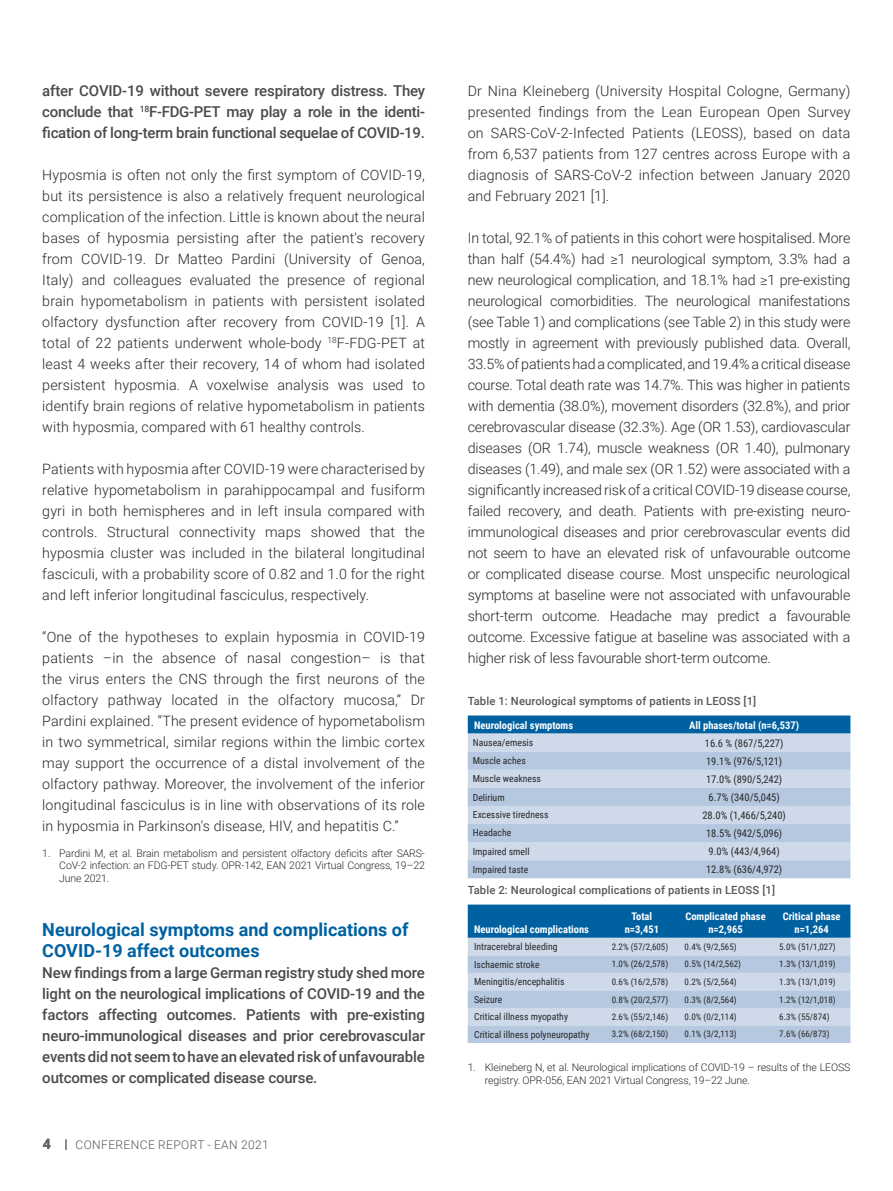
<style>
.page{position:relative;width:893px;height:1191px;background:#fff}
.page>*{position:absolute;margin:0;border:0;box-sizing:border-box;transform-origin:0 0}
.t1{font:700 18px/21px "Roboto";color:#0061a1}
.t2{font:500 15px/21px "Roboto";letter-spacing:-.02em;color:#4b4b4d;text-align:justify}
.t3{font:300 14.25px/21px "Roboto";letter-spacing:.01em;color:#282829;text-align:justify}
.t4{font:700 14.25px "Roboto";color:#616264}
.t5{font:300 12px "Roboto";letter-spacing:.035em;color:#58585a}
.t6{font:500 11.25px "Roboto";letter-spacing:.01em;color:#58585a}
.t7{font:300 10.5px/12.6px "Roboto";letter-spacing:-.01em;color:#282829;text-align:justify}
.t8{font:10.5px "Roboto Condensed";color:#282829}
.t9{font:700 10.5px/12.6px "Roboto Condensed";color:#fff;text-align:center}
.t10{font:9.75px "Roboto Condensed";color:#282829}
.t11{font:9px "Roboto Condensed";color:#282829}
</style>
<div class="page">
<div style="left:468px;top:715px;width:382px;height:18px;background:#0061a1"></div>
<div style="left:468px;top:733px;width:382px;height:18px;background:#cedaea"></div>
<svg style="left:468px;top:751px;width:382px;height:127px;background:#c0d0e4"></svg>
<svg style="left:468px;top:904px;width:382px;height:139px;background:#93b6d5"></svg>
<p class="t2" style="left:42px;top:80px;width:384px">after COVID-19 without severe respiratory distress. They conclude that <sup>18</sup>F-FDG-PET may play a role in the identi&shy;fication of long-term brain functional sequelae of COVID-19.</p>
<p class="t3" style="left:42px;top:164px;width:384px">Hyposmia is often not only the first symptom of COVID-19, but its persistence is also a relatively frequent neurological complication of the infection. Little is known about the neural bases of hyposmia persisting after the patient's recovery from COVID-19. Dr Matteo Pardini (University of Genoa, Italy) and colleagues evaluated the presence of regional brain hypometabolism in patients with persistent isolated olfactory dysfunction after recovery from COVID-19 [1]. A total of 22 patients underwent whole-body <sup>18</sup>F-FDG-PET at least 4 weeks after their recovery, 14 of whom had isolated persistent hyposmia. A voxelwise analysis was used to identify brain regions of relative hypometabolism in patients with hyposmia, compared with 61 healthy controls.</p>
<p class="t3" style="left:42px;top:458px;width:384px">Patients with hyposmia after COVID-19 were characterised by relative hypometabolism in parahippocampal and fusiform gyri in both hemispheres and in left insula compared with controls. Structural connectivity maps showed that the hyposmia cluster was included in the bilateral longitudinal fasciculi, with a probability score of 0.82 and 1.0 for the right and left inferior longitudinal fasciculus, respectively.</p>
<p class="t3" style="left:42px;top:626px;width:384px">“One of the hypotheses to explain hyposmia in COVID-19 patients –in the absence of nasal congestion– is that the virus enters the CNS through the first neurons of the olfactory pathway located in the olfactory mucosa,” Dr Pardini explained. “The present evidence of hypometabolism in two symmetrical, similar regions within the limbic cortex may support the occurrence of a distal involvement of the olfactory pathway. Moreover, the involvement of the inferior longitudinal fasciculus is in line with observations of its role in hyposmia in Parkinson's disease, HIV, and hepatitis C.”</p>
<p class="t7" style="left:59px;top:846px;width:367px;text-indent:-17px">1. Pardini M, et al. Brain metabolism and persistent olfactory deficits after SARS-CoV-2 infection: an FDG-PET study. OPR-142, EAN 2021 Virtual Congress, 19–22<br>June 2021.</p>
<p class="t1" style="left:42px;top:918px;width:368px">Neurological symptoms and complications of<br>COVID-19 affect outcomes</p>
<p class="t2" style="left:42px;top:962px;width:384px">New findings from a large German registry study shed more light on the neurological implications of COVID-19 and the factors affecting outcomes. Patients with pre-existing neuro-immunological diseases and prior cerebrovascular events did not seem to have an elevated risk of unfavourable outcomes or complicated disease course.</p>
<p class="t4" style="left:43px;top:1133px;width:10px">4</p>
<p class="t5" style="left:75px;top:1136px;width:195px">CONFERENCE REPORT - EAN 2021</p>
<p class="t3" style="left:468px;top:80px;width:384px">Dr Nina Kleineberg (University Hospital Cologne, Germany) presented findings from the Lean European Open Survey on SARS-CoV-2-Infected Patients (LEOSS), based on data from 6,537 patients from 127 centres across Europe with a diagnosis of SARS-CoV-2 infection between January 2020 and February 2021 [1].</p>
<p class="t3" style="left:468px;top:227px;width:384px">In total, 92.1% of patients in this cohort were hospitalised. More than half (54.4%) had ≥1 neurological symptom, 3.3% had a new neurological complication, and 18.1% had ≥1 pre-existing neurological comorbidities. The neurological manifestations (see Table 1) and complications (see Table 2) in this study were mostly in agreement with previously published data. Overall, 33.5% of patients had a complicated, and 19.4% a critical disease course. Total death rate was 14.7%. This was higher in patients with dementia (38.0%), movement disorders (32.8%), and prior cerebrovascular disease (32.3%). Age (OR 1.53), cardiovascular diseases (OR 1.74), muscle weakness (OR 1.40), pulmonary diseases (1.49), and male sex (OR 1.52) were associated with a significantly increased risk of a critical COVID-19 disease course, failed recovery, and death. Patients with pre-existing neuro&shy;immunological diseases and prior cerebrovascular events did not seem to have an elevated risk of unfavourable outcome or complicated disease course. Most unspecific neurological symptoms at baseline were not associated with unfavourable short-term outcome. Headache may predict a favourable outcome. Excessive fatigue at baseline was associated with a higher risk of less favourable short-term outcome.</p>
<p class="t6" style="left:468px;top:693px;width:290px">Table 1: Neurological symptoms of patients in LEOSS [1]</p>
<p class="t9" style="left:474px;top:718px;width:101px">Neurological symptoms</p>
<p class="t9" style="left:689px;top:718px;width:111px">All phases/total (n=6,537)</p>
<p class="t10" style="left:473px;top:735px;width:62px">Nausea/emesis</p>
<p class="t8" style="left:705px;top:735px;width:80px">16.6 % (867/5,227)</p>
<p class="t10" style="left:473px;top:754px;width:54px">Muscle aches</p>
<p class="t8" style="left:706px;top:753px;width:78px">19.1% (976/5,121)</p>
<p class="t10" style="left:473px;top:772px;width:70px">Muscle weakness</p>
<p class="t8" style="left:706px;top:771px;width:78px">17.0% (890/5,242)</p>
<p class="t10" style="left:473px;top:790px;width:33px">Delirium</p>
<p class="t8" style="left:709px;top:789px;width:73px">6.7% (340/5,045)</p>
<p class="t10" style="left:473px;top:808px;width:77px">Excessive tiredness</p>
<p class="t8" style="left:702px;top:808px;width:85px">28.0% (1,466/5,240)</p>
<p class="t10" style="left:473px;top:826px;width:40px">Headache</p>
<p class="t8" style="left:706px;top:826px;width:78px">18.5% (942/5,096)</p>
<p class="t10" style="left:473px;top:844px;width:58px">Impaired smell</p>
<p class="t8" style="left:709px;top:844px;width:73px">9.0% (443/4,964)</p>
<p class="t10" style="left:473px;top:862px;width:57px">Impaired taste</p>
<p class="t8" style="left:706px;top:862px;width:78px">12.8% (636/4,972)</p>
<p class="t6" style="left:468px;top:882px;width:309px">Table 2: Neurological complications of patients in LEOSS [1]</p>
<p class="t9" style="left:474px;top:922px;width:116px">Neurological complications</p>
<p class="t9" style="left:625px;top:909px;width:36px">Total n=3,451</p>
<p class="t9" style="left:685px;top:909px;width:82px">Complicated phase n=2,965</p>
<p class="t9" style="left:783px;top:909px;width:59px">Critical phase n=1,264</p>
<p class="t10" style="left:474px;top:940px;width:85px">Intracerebral bleeding</p>
<p class="t11" style="left:612px;top:940px;width:58px">2.2% (57/2,605)</p>
<p class="t11" style="left:685px;top:940px;width:54px">0.4% (9/2,565)</p>
<p class="t11" style="left:779px;top:940px;width:58px">5.0% (51/1,027)</p>
<p class="t10" style="left:474px;top:957px;width:67px">Ischaemic stroke</p>
<p class="t11" style="left:612px;top:957px;width:58px">1.0% (26/2,578)</p>
<p class="t11" style="left:685px;top:957px;width:58px">0.5% (14/2,562)</p>
<p class="t11" style="left:779px;top:957px;width:58px">1.3% (13/1,019)</p>
<p class="t10" style="left:474px;top:975px;width:92px">Meningitis/encephalitis</p>
<p class="t11" style="left:612px;top:975px;width:58px">0.6% (16/2,578)</p>
<p class="t11" style="left:685px;top:975px;width:54px">0.2% (5/2,564)</p>
<p class="t11" style="left:779px;top:975px;width:58px">1.3% (13/1,019)</p>
<p class="t10" style="left:474px;top:992px;width:30px">Seizure</p>
<p class="t11" style="left:612px;top:993px;width:58px">0.8% (20/2,577)</p>
<p class="t11" style="left:685px;top:993px;width:54px">0.3% (8/2,564)</p>
<p class="t11" style="left:779px;top:993px;width:58px">1.2% (12/1,018)</p>
<p class="t10" style="left:474px;top:1010px;width:95px">Critical illness myopathy</p>
<p class="t11" style="left:612px;top:1010px;width:58px">2.6% (55/2,146)</p>
<p class="t11" style="left:685px;top:1010px;width:54px">0.0% (0/2,114)</p>
<p class="t11" style="left:779px;top:1010px;width:52px">6.3% (55/874)</p>
<p class="t10" style="left:474px;top:1027px;width:117px">Critical illness polyneuropathy</p>
<p class="t11" style="left:612px;top:1027px;width:58px">3.2% (68/2,150)</p>
<p class="t11" style="left:685px;top:1027px;width:54px">0.1% (3/2,113)</p>
<p class="t11" style="left:779px;top:1027px;width:52px">7.6% (66/873)</p>
<p class="t7" style="left:485px;top:1060px;width:367px;text-indent:-17px">1. Kleineberg N, et al. Neurological implications of COVID-19 – results of the LEOSS registry. OPR-056, EAN 2021 Virtual Congress, 19–22 June.</p>
</div>
